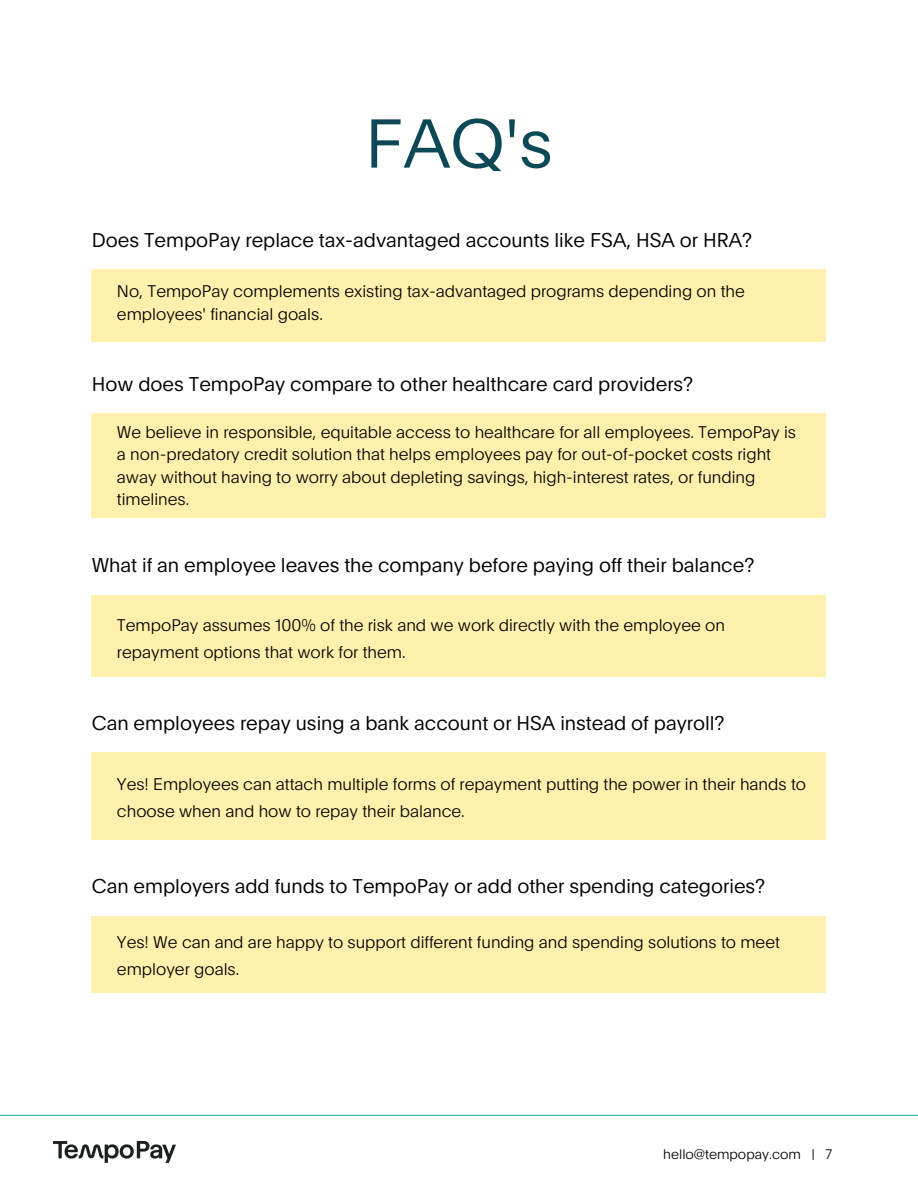
<style>
.page{position:relative;width:918px;height:1188px;background:#fff}
.page>*{position:absolute;margin:0;border:0;box-sizing:border-box;transform-origin:0 0}
.t1{font:300 67.5px "Plain";color:#0d4856}
.t2{font:300 19.5px "Plain";color:#000}
.t3{font:100 16.5px/22.5px "Plain";color:#000}
.t4{font:100 13.5px "Plain";color:#000}
</style>
<div class="page">
<div style="left:92px;top:269px;width:734px;height:73px;background:#fff1ad"></div>
<div style="left:92px;top:413px;width:734px;height:105px;background:#fff1ad"></div>
<div style="left:92px;top:753px;width:734px;height:87px;background:#fff1ad"></div>
<div style="left:92px;top:595px;width:734px;height:81px;background:#fff1ad"></div>
<div style="left:92px;top:916px;width:734px;height:77px;background:#fff1ad"></div>
<hr style="left:0;top:1115px;width:918px;height:1px;background:#28bdaa">
<img style="left:53px;top:1141px;width:123px;height:21px">
<p class="t1" style="left:365px;top:116px;width:189px">FAQ's</p>
<p class="t2" style="left:92px;top:232px;width:662px">Does TempoPay replace tax-advantaged accounts like FSA, HSA or HRA?</p>
<p class="t3" style="left:117px;top:281px;width:630px">No, TempoPay complements existing tax-advantaged programs depending on the employees' financial goals.</p>
<p class="t2" style="left:92px;top:376px;width:603px">How does TempoPay compare to other healthcare card providers?</p>
<p class="t3" style="left:117px;top:422px;width:681px">We believe in responsible, equitable access to healthcare for all employees. TempoPay is a non-predatory credit solution that helps employees pay for out-of-pocket costs right away without having to worry about depleting savings, high-interest rates, or funding timelines.</p>
<p class="t2" style="left:92px;top:557px;width:664px">What if an employee leaves the company before paying off their balance?</p>
<p class="t3" style="left:117px;top:613px;width:610px;line-height:27px">TempoPay assumes 100% of the risk and we work directly with the employee on repayment options that work for them.</p>
<p class="t2" style="left:92px;top:715px;width:634px">Can employees repay using a bank account or HSA instead of payroll?</p>
<p class="t3" style="left:117px;top:772px;width:691px;line-height:27px">Yes! Employees can attach multiple forms of repayment putting the power in their hands to choose when and how to repay their balance.</p>
<p class="t2" style="left:92px;top:878px;width:675px">Can employers add funds to TempoPay or add other spending categories?</p>
<p class="t3" style="left:117px;top:930px;width:665px;line-height:27px">Yes! We can and are happy to support different funding and spending solutions to meet employer goals.</p>
<p class="t4" style="left:663px;top:1148px;width:170px">hello@tempopay.com | 7</p>
</div>
